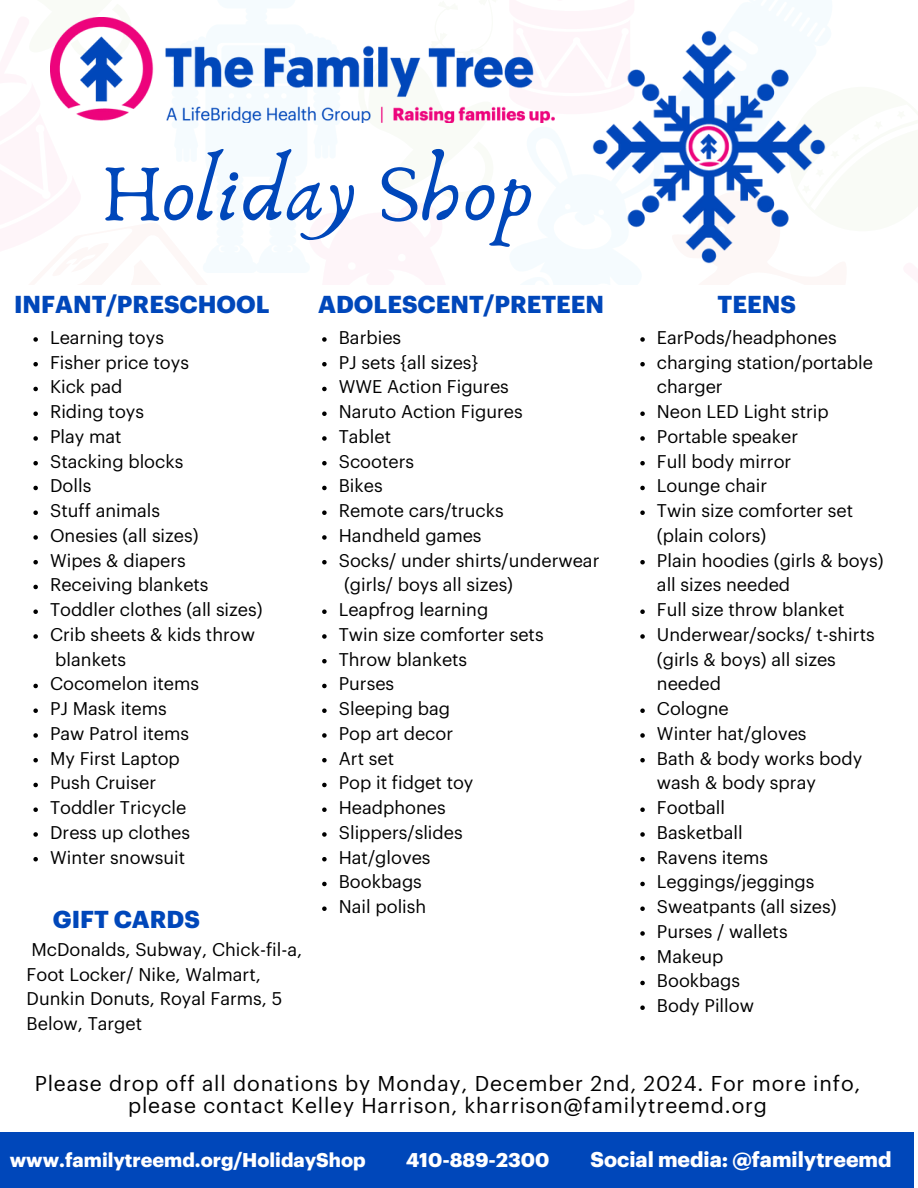
<style>
.page{position:relative;width:918px;height:1188px;background:#fff}
.page>*{position:absolute;margin:0;border:0;box-sizing:border-box;transform-origin:0 0}
.t1{font:84px "Anaktoria";color:#0047ba}
.t2{font:700 24px "Graphik";color:#0047ba}
.t3{font:21px/22.5px "Graphik";letter-spacing:.04em;color:#000;text-align:center}
.t4{font:700 21px "Graphik";color:#fff}
.t5{font:700 19.5px "Graphik";color:#fff}
.t6{font:18px/24.8px "Graphik";color:#000}
</style>
<div class="page">
<img style="left:592px;top:30px;width:234px;height:234px">
<img style="left:50px;top:18px;width:504px;height:104px">
<svg style="left:33px;top:337px;width:5px;height:5px"></svg>
<svg style="left:33px;top:362px;width:5px;height:4px"></svg>
<svg style="left:33px;top:387px;width:5px;height:4px"></svg>
<svg style="left:33px;top:411px;width:5px;height:5px"></svg>
<svg style="left:33px;top:436px;width:5px;height:5px"></svg>
<svg style="left:33px;top:461px;width:5px;height:4px"></svg>
<svg style="left:33px;top:486px;width:5px;height:4px"></svg>
<svg style="left:33px;top:510px;width:5px;height:5px"></svg>
<svg style="left:33px;top:535px;width:5px;height:5px"></svg>
<svg style="left:33px;top:560px;width:5px;height:4px"></svg>
<svg style="left:33px;top:585px;width:5px;height:4px"></svg>
<svg style="left:33px;top:609px;width:5px;height:5px"></svg>
<svg style="left:33px;top:634px;width:5px;height:5px"></svg>
<svg style="left:33px;top:684px;width:5px;height:4px"></svg>
<svg style="left:33px;top:708px;width:5px;height:5px"></svg>
<svg style="left:33px;top:733px;width:5px;height:5px"></svg>
<svg style="left:33px;top:758px;width:5px;height:4px"></svg>
<svg style="left:33px;top:783px;width:5px;height:4px"></svg>
<svg style="left:33px;top:807px;width:5px;height:5px"></svg>
<svg style="left:33px;top:832px;width:5px;height:5px"></svg>
<svg style="left:33px;top:857px;width:5px;height:4px"></svg>
<svg style="left:640px;top:337px;width:5px;height:5px"></svg>
<svg style="left:640px;top:362px;width:5px;height:4px"></svg>
<svg style="left:640px;top:411px;width:5px;height:5px"></svg>
<svg style="left:640px;top:436px;width:5px;height:5px"></svg>
<svg style="left:640px;top:461px;width:5px;height:4px"></svg>
<svg style="left:640px;top:486px;width:5px;height:4px"></svg>
<svg style="left:640px;top:510px;width:5px;height:5px"></svg>
<svg style="left:640px;top:560px;width:5px;height:4px"></svg>
<svg style="left:640px;top:609px;width:5px;height:5px"></svg>
<svg style="left:640px;top:634px;width:5px;height:5px"></svg>
<svg style="left:640px;top:708px;width:5px;height:5px"></svg>
<svg style="left:640px;top:733px;width:5px;height:5px"></svg>
<svg style="left:640px;top:758px;width:5px;height:4px"></svg>
<svg style="left:640px;top:807px;width:5px;height:5px"></svg>
<svg style="left:640px;top:832px;width:5px;height:5px"></svg>
<svg style="left:640px;top:857px;width:5px;height:4px"></svg>
<svg style="left:640px;top:882px;width:5px;height:4px"></svg>
<svg style="left:640px;top:906px;width:5px;height:5px"></svg>
<svg style="left:640px;top:931px;width:5px;height:5px"></svg>
<svg style="left:640px;top:956px;width:5px;height:4px"></svg>
<svg style="left:640px;top:981px;width:5px;height:4px"></svg>
<svg style="left:640px;top:1005px;width:5px;height:5px"></svg>
<svg style="left:322px;top:337px;width:5px;height:5px"></svg>
<svg style="left:322px;top:362px;width:5px;height:4px"></svg>
<svg style="left:322px;top:387px;width:5px;height:4px"></svg>
<svg style="left:322px;top:411px;width:5px;height:5px"></svg>
<svg style="left:322px;top:436px;width:5px;height:5px"></svg>
<svg style="left:322px;top:461px;width:5px;height:4px"></svg>
<svg style="left:322px;top:486px;width:5px;height:4px"></svg>
<svg style="left:322px;top:510px;width:5px;height:5px"></svg>
<svg style="left:322px;top:535px;width:5px;height:5px"></svg>
<svg style="left:322px;top:560px;width:5px;height:4px"></svg>
<svg style="left:322px;top:609px;width:5px;height:5px"></svg>
<svg style="left:322px;top:634px;width:5px;height:5px"></svg>
<svg style="left:322px;top:659px;width:5px;height:4px"></svg>
<svg style="left:322px;top:684px;width:5px;height:4px"></svg>
<svg style="left:322px;top:708px;width:5px;height:5px"></svg>
<svg style="left:322px;top:733px;width:5px;height:5px"></svg>
<svg style="left:322px;top:758px;width:5px;height:4px"></svg>
<svg style="left:322px;top:783px;width:5px;height:4px"></svg>
<svg style="left:322px;top:807px;width:5px;height:5px"></svg>
<svg style="left:322px;top:832px;width:5px;height:5px"></svg>
<svg style="left:322px;top:857px;width:5px;height:4px"></svg>
<svg style="left:322px;top:882px;width:5px;height:4px"></svg>
<svg style="left:322px;top:906px;width:5px;height:5px"></svg>
<div style="left:0;top:1133px;width:913px;height:55px;background:#0047ba"></div>
<p class="t1" style="left:101px;top:142px;width:433px">Holiday Shop</p>
<p class="t2" style="left:14px;top:294px;width:257px">INFANT/PRESCHOOL</p>
<p class="t2" style="left:318px;top:294px;width:288px">ADOLESCENT/PRETEEN</p>
<p class="t2" style="left:718px;top:293px;width:80px">TEENS</p>
<h1 class="t6" style="left:50px;top:326px;width:115px">Learning toys</h1>
<p class="t6" style="left:50px;top:351px;width:140px">Fisher price toys</p>
<h2 class="t6" style="left:50px;top:375px;width:74px">Kick pad</h2>
<h2 class="t6" style="left:50px;top:400px;width:96px">Riding toys</h2>
<h2 class="t6" style="left:50px;top:425px;width:73px">Play mat</h2>
<p class="t6" style="left:50px;top:450px;width:135px">Stacking blocks</p>
<p class="t6" style="left:50px;top:474px;width:43px">Dolls</p>
<p class="t6" style="left:50px;top:499px;width:112px">Stuff animals</p>
<p class="t6" style="left:50px;top:524px;width:150px">Onesies (all sizes)</p>
<p class="t6" style="left:50px;top:549px;width:137px">Wipes &amp; diapers</p>
<p class="t6" style="left:50px;top:573px;width:160px">Receiving blankets</p>
<p class="t6" style="left:50px;top:598px;width:214px">Toddler clothes (all sizes)</p>
<p class="t6" style="left:50px;top:623px;width:206px">Crib sheets &amp; kids throw</p>
<p class="t6" style="left:55px;top:648px;width:72px">blankets</p>
<p class="t6" style="left:50px;top:672px;width:150px">Cocomelon items</p>
<p class="t6" style="left:50px;top:697px;width:118px">PJ Mask items</p>
<p class="t6" style="left:50px;top:722px;width:141px">Paw Patrol items</p>
<p class="t6" style="left:50px;top:747px;width:131px">My First Laptop</p>
<p class="t6" style="left:50px;top:771px;width:108px">Push Cruiser</p>
<p class="t6" style="left:50px;top:796px;width:138px">Toddler Tricycle</p>
<p class="t6" style="left:50px;top:821px;width:142px">Dress up clothes</p>
<p class="t6" style="left:50px;top:846px;width:137px">Winter snowsuit</p>
<h2 class="t2" style="left:53px;top:908px;width:148px">GIFT CARDS</h2>
<p class="t6" style="left:31px;top:938px;width:272px">McDonalds, Subway, Chick-fil-a,</p>
<p class="t6" style="left:27px;top:963px;width:236px">Foot Locker/ Nike, Walmart,</p>
<p class="t6" style="left:27px;top:987px;width:257px">Dunkin Donuts, Royal Farms, 5<br>Below, Target</p>
<p class="t6" style="left:339px;top:326px;width:64px">Barbies</p>
<p class="t6" style="left:339px;top:351px;width:141px">PJ sets {all sizes}</p>
<p class="t6" style="left:339px;top:375px;width:172px">WWE Action Figures</p>
<p class="t6" style="left:339px;top:400px;width:186px">Naruto Action Figures</p>
<p class="t6" style="left:339px;top:425px;width:54px">Tablet</p>
<p class="t6" style="left:339px;top:450px;width:77px">Scooters</p>
<p class="t6" style="left:339px;top:474px;width:45px">Bikes</p>
<p class="t6" style="left:339px;top:499px;width:166px">Remote cars/trucks</p>
<p class="t6" style="left:339px;top:524px;width:144px">Handheld games</p>
<p class="t6" style="left:339px;top:549px;width:262px">Socks/ under shirts/underwear</p>
<p class="t6" style="left:344px;top:573px;width:171px">(girls/ boys all sizes)</p>
<p class="t6" style="left:339px;top:598px;width:151px">Leapfrog learning</p>
<p class="t6" style="left:339px;top:623px;width:206px">Twin size comforter sets</p>
<p class="t6" style="left:339px;top:648px;width:130px">Throw blankets</p>
<p class="t6" style="left:339px;top:672px;width:57px">Purses</p>
<p class="t6" style="left:339px;top:697px;width:113px">Sleeping bag</p>
<p class="t6" style="left:339px;top:722px;width:116px">Pop art decor</p>
<p class="t6" style="left:339px;top:747px;width:57px">Art set</p>
<p class="t6" style="left:339px;top:771px;width:136px">Pop it fidget toy</p>
<p class="t6" style="left:339px;top:796px;width:108px">Headphones</p>
<p class="t6" style="left:339px;top:821px;width:125px">Slippers/slides</p>
<p class="t6" style="left:339px;top:846px;width:93px">Hat/gloves</p>
<p class="t6" style="left:339px;top:870px;width:85px">Bookbags</p>
<p class="t6" style="left:339px;top:895px;width:89px">Nail polish</p>
<p class="t6" style="left:657px;top:326px;width:181px">EarPods/headphones</p>
<p class="t6" style="left:657px;top:351px;width:217px">charging station/portable charger</p>
<p class="t6" style="left:657px;top:400px;width:173px">Neon LED Light strip</p>
<p class="t6" style="left:657px;top:425px;width:143px">Portable speaker</p>
<p class="t6" style="left:657px;top:450px;width:136px">Full body mirror</p>
<p class="t6" style="left:657px;top:474px;width:112px">Lounge chair</p>
<p class="t6" style="left:657px;top:499px;width:198px">Twin size comforter set (plain colors)</p>
<p class="t6" style="left:657px;top:549px;width:228px">Plain hoodies (girls &amp; boys) all sizes needed</p>
<p class="t6" style="left:657px;top:598px;width:189px">Full size throw blanket</p>
<p class="t6" style="left:657px;top:623px;width:219px">Underwear/socks/ t-shirts (girls &amp; boys) all sizes needed</p>
<p class="t6" style="left:657px;top:697px;width:73px">Cologne</p>
<p class="t6" style="left:657px;top:722px;width:151px">Winter hat/gloves</p>
<p class="t6" style="left:657px;top:747px;width:207px">Bath &amp; body works body wash &amp; body spray</p>
<p class="t6" style="left:657px;top:796px;width:70px">Football</p>
<p class="t6" style="left:657px;top:821px;width:87px">Basketball</p>
<p class="t6" style="left:657px;top:846px;width:113px">Ravens items</p>
<p class="t6" style="left:657px;top:870px;width:159px">Leggings/jeggings</p>
<p class="t6" style="left:657px;top:895px;width:181px">Sweatpants (all sizes)</p>
<p class="t6" style="left:657px;top:920px;width:132px">Purses / wallets</p>
<p class="t6" style="left:657px;top:945px;width:68px">Makeup</p>
<p class="t6" style="left:657px;top:969px;width:85px">Bookbags</p>
<p class="t6" style="left:657px;top:994px;width:99px">Body Pillow</p>
<p class="t3" style="left:35px;top:1073px;width:827px">Please drop off all donations by Monday, December 2nd, 2024. For more info, please contact Kelley Harrison, kharrison@familytreemd.org</p>
<h4 class="t5" style="left:10px;top:1151px;width:357px">www.familytreemd.org/HolidayShop</h4>
<h3 class="t5" style="left:406px;top:1151px;width:145px">410-889-2300</h3>
<h3 class="t4" style="left:591px;top:1150px;width:303px">Social media: @familytreemd</h3>
</div>
